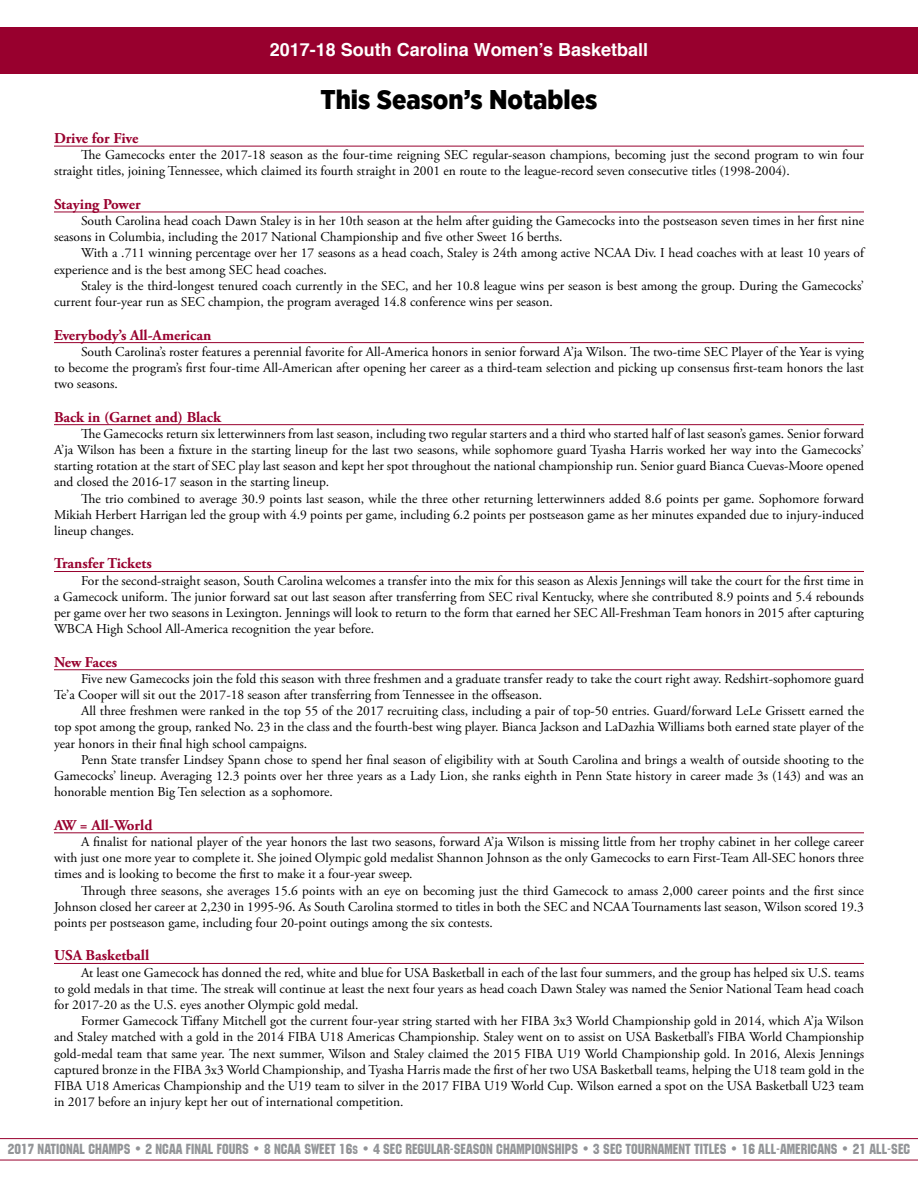
<style>
.page{position:relative;width:918px;height:1188px;background:#fff}
.page>*{position:absolute;margin:0;border:0;box-sizing:border-box;transform-origin:0 0}
.t1{font:900 27px "Gotham Narrow";color:#000}
.t2{font:700 18px "Helvetica";color:#fff}
.t3{font:700 15px "Adobe Garamond Pro";color:#98002e}
.t4{font:14.55px "Machine IT Cby BT";color:#939598}
.t5{font:13.5px/16.2px "Adobe Garamond Pro";color:#000;text-align:justify}
.s1{font-size:12px}
</style>
<div class="page">
<div style="left:0;top:27px;width:918px;height:46px;background:#98002e"></div>
<hr style="left:0;top:1138px;width:918px;height:1px;background:#98002e">
<hr style="left:0;top:1160px;width:918px;height:1px;background:#98002e">
<hr style="left:54px;top:146px;width:810px;height:1px;background:#98002e">
<hr style="left:54px;top:212px;width:810px;height:1px;background:#98002e">
<hr style="left:54px;top:342px;width:810px;height:1px;background:#98002e">
<hr style="left:54px;top:424px;width:810px;height:1px;background:#98002e">
<hr style="left:54px;top:571px;width:810px;height:1px;background:#98002e">
<hr style="left:54px;top:669px;width:810px;height:1px;background:#98002e">
<hr style="left:54px;top:832px;width:810px;height:1px;background:#98002e">
<hr style="left:54px;top:963px;width:810px;height:1px;background:#98002e">
<h2 class="t2" style="left:270px;top:36px;width:380px">2017-18 South Carolina Women’s Basketball</h2>
<h1 class="t1" style="left:321px;top:81px;width:278px">This Season’s Notables</h1>
<p class="t3" style="left:54px;top:130px;width:86px">Drive for Five</p>
<p class="t5" style="left:54px;top:147px;width:812px;text-indent:27px">The Gamecocks enter the 2017-18 season as the four-time reigning SEC regular-season champions, becoming just the second program to win four straight titles, joining Tennessee, which claimed its fourth straight in 2001 en route to the league-record seven consecutive titles (1998-2004).</p>
<p class="t3" style="left:54px;top:195px;width:88px">Staying Power</p>
<p class="t5" style="left:54px;top:213px;width:812px;text-indent:27px">South Carolina head coach Dawn Staley is in her 10th season at the helm after guiding the Gamecocks into the postseason seven times in her first nine seasons in Columbia, including the 2017 National Championship and five other Sweet 16 berths.</p>
<p class="t5" style="left:54px;top:246px;width:811px;text-indent:27px">With a .711 winning percentage over her 17 seasons as a head coach, Staley is 24th among active NCAA Div. I head coaches with at least 10 years of experience and is the best among SEC head coaches.</p>
<p class="t5" style="left:54px;top:278px;width:812px;text-indent:27px">Staley is the third-longest tenured coach currently in the SEC, and her 10.8 league wins per season is best among the group. During the Gamecocks’ current four-year run as SEC champion, the program averaged 14.8 conference wins per season.</p>
<p class="t3" style="left:54px;top:326px;width:159px">Everybody’s All-American</p>
<p class="t5" style="left:54px;top:344px;width:811px;text-indent:27px">South Carolina’s roster features a perennial favorite for All-America honors in senior forward A’ja Wilson. The two-time SEC Player of the Year is vying to become the program’s first four-time All-American after opening her career as a third-team selection and picking up consensus first-team honors the last two seasons.</p>
<p class="t3" style="left:54px;top:408px;width:169px">Back in (Garnet and) Black</p>
<p class="t5" style="left:54px;top:426px;width:812px;text-indent:27px">The Gamecocks return six letterwinners from last season, including two regular starters and a third who started half of last season’s games. Senior forward A’ja Wilson has been a fixture in the starting lineup for the last two seasons, while sophomore guard Tyasha Harris worked her way into the Gamecocks’ starting rotation at the start of SEC play last season and kept her spot throughout the national championship run. Senior guard Bianca Cuevas-Moore opened and closed the 2016-17 season in the starting lineup.</p>
<p class="t5" style="left:54px;top:491px;width:812px;text-indent:27px">The trio combined to average 30.9 points last season, while the three other returning letterwinners added 8.6 points per game. Sophomore forward Mikiah Herbert Harrigan led the group with 4.9 points per game, including 6.2 points per postseason game as her minutes expanded due to injury-induced lineup changes.</p>
<p class="t3" style="left:54px;top:555px;width:99px">Transfer Tickets</p>
<p class="t5" style="left:54px;top:573px;width:812px;text-indent:27px">For the second-straight season, South Carolina welcomes a transfer into the mix for this season as Alexis Jennings will take the court for the first time in a Gamecock uniform. The junior forward sat out last season after transferring from SEC rival Kentucky, where she contributed 8.9 points and 5.4 rebounds per game over her two seasons in Lexington. Jennings will look to return to the form that earned her SEC All-Freshman Team honors in 2015 after capturing WBCA High School All-America recognition the year before.</p>
<p class="t3" style="left:54px;top:653px;width:65px">New Faces</p>
<p class="t5" style="left:54px;top:671px;width:811px;text-indent:27px">Five new Gamecocks join the fold this season with three freshmen and a graduate transfer ready to take the court right away. Redshirt-sophomore guard<br>Te’a Cooper will sit out the 2017-18 season after transferring from Tennessee in the offseason.</p>
<p class="t5" style="left:54px;top:703px;width:812px;text-indent:27px">All three freshmen were ranked in the top 55 of the 2017 recruiting class, including a pair of top-50 entries. Guard/forward LeLe Grissett earned the top spot among the group, ranked No. 23 in the class and the fourth-best wing player. Bianca Jackson and LaDazhia Williams both earned state player of the year honors in their final high school campaigns.</p>
<p class="t5" style="left:54px;top:752px;width:812px;text-indent:27px">Penn State transfer Lindsey Spann chose to spend her final season of eligibility with at South Carolina and brings a wealth of outside shooting to the Gamecocks’ lineup. Averaging 12.3 points over her three years as a Lady Lion, she ranks eighth in Penn State history in career made 3s (143) and was an honorable mention Big Ten selection as a sophomore.</p>
<p class="t3" style="left:54px;top:816px;width:100px">AW = All-World</p>
<p class="t5" style="left:54px;top:834px;width:812px;text-indent:27px">A finalist for national player of the year honors the last two seasons, forward A’ja Wilson is missing little from her trophy cabinet in her college career with just one more year to complete it. She joined Olympic gold medalist Shannon Johnson as the only Gamecocks to earn First-Team All-SEC honors three times and is looking to become the first to make it a four-year sweep.</p>
<p class="t5" style="left:54px;top:883px;width:812px;text-indent:27px">Through three seasons, she averages 15.6 points with an eye on becoming just the third Gamecock to amass 2,000 career points and the first since Johnson closed her career at 2,230 in 1995-96. As South Carolina stormed to titles in both the SEC and NCAA Tournaments last season, Wilson scored 19.3 points per postseason game, including four 20-point outings among the six contests.</p>
<p class="t3" style="left:54px;top:947px;width:97px">USA Basketball</p>
<p class="t5" style="left:54px;top:965px;width:812px;text-indent:27px">At least one Gamecock has donned the red, white and blue for USA Basketball in each of the last four summers, and the group has helped six U.S. teams to gold medals in that time. The streak will continue at least the next four years as head coach Dawn Staley was named the Senior National Team head coach for 2017-20 as the U.S. eyes another Olympic gold medal.</p>
<p class="t5" style="left:54px;top:1013px;width:812px;text-indent:27px">Former Gamecock Tiffany Mitchell got the current four-year string started with her FIBA 3x3 World Championship gold in 2014, which A’ja Wilson and Staley matched with a gold in the 2014 FIBA U18 Americas Championship. Staley went on to assist on USA Basketball’s FIBA World Championship gold-medal team that same year. The next summer, Wilson and Staley claimed the 2015 FIBA U19 World Championship gold. In 2016, Alexis Jennings captured bronze in the FIBA 3x3 World Championship, and Tyasha Harris made the first of her two USA Basketball teams, helping the U18 team gold in the FIBA U18 Americas Championship and the U19 team to silver in the 2017 FIBA U19 World Cup. Wilson earned a spot on the USA Basketball U23 team in 2017 before an injury kept her out of international competition.</p>
<p class="t4" style="left:8px;top:1141px;width:904px">2017 NATIONAL CHAMPS • 2 NCAA FINAL FOURS • 8 NCAA SWEET 16<span class="s1">S</span> • 4 SEC REGULAR-SEASON CHAMPIONSHIPS • 3 SEC TOURNAMENT TITLES • 16 ALL-AMERICANS • 21 ALL-SEC</p>
</div>
